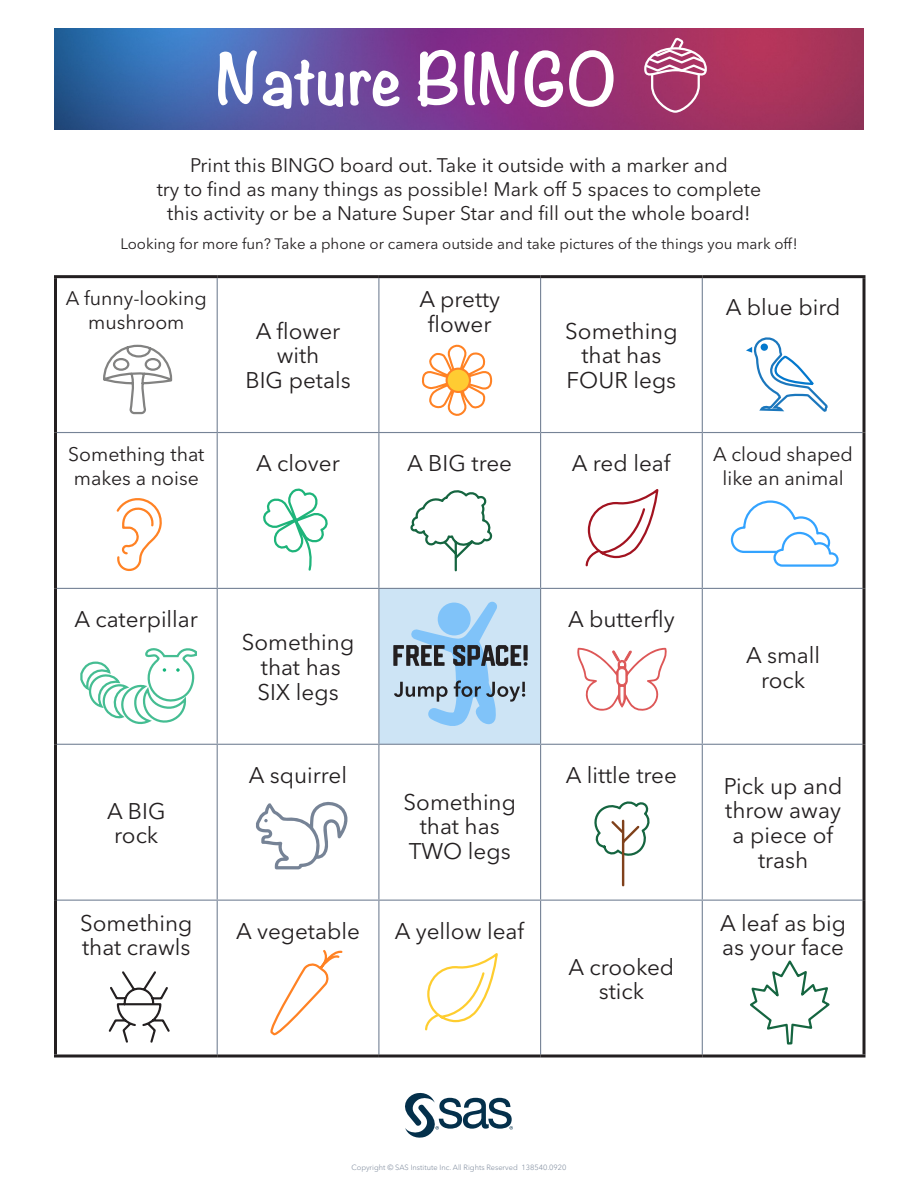
<style>
.page{position:relative;width:918px;height:1188px;background:#fff}
.page>*{position:absolute;margin:0;border:0;box-sizing:border-box;transform-origin:0 0}
.activity_header_36_4{font:700 64.5px "Noteworthy";color:#fff}
.bingo_text_15{font:22.5px/24.8px "Avenir Next W1 G";color:#231f20;text-align:center}
.directions{font:19.5px/24px "Avenir Next W1 G";color:#231f20;text-align:center}
.bingo_text_smaller{font:19.5px/24px "Avenir Next W1 G";color:#231f20;text-align:center}
.directions-2{font:15px "Avenir Next W1 G";color:#231f20}
.t1{font:300 7.5px "Avenir Next W1 G";color:#768396}
</style>
<div class="page">
<img style="left:54px;top:28px;width:810px;height:101px">
<svg style="left:405px;top:1093px;width:108px;height:45px"></svg>
<div style="left:379px;top:588px;width:162px;height:156px;background:#cde4f5"></div>
<hr style="left:217px;top:278px;width:1px;height:154px;background:#768396">
<hr style="left:378px;top:278px;width:1px;height:154px;background:#768396">
<hr style="left:540px;top:278px;width:1px;height:154px;background:#768396">
<hr style="left:702px;top:278px;width:1px;height:154px;background:#768396">
<hr style="left:57px;top:432px;width:160px;height:1px;background:#768396">
<hr style="left:217px;top:432px;width:162px;height:1px;background:#768396">
<hr style="left:217px;top:433px;width:1px;height:155px;background:#768396">
<hr style="left:379px;top:432px;width:162px;height:1px;background:#768396">
<hr style="left:378px;top:433px;width:1px;height:155px;background:#768396">
<hr style="left:541px;top:432px;width:161px;height:1px;background:#768396">
<hr style="left:540px;top:433px;width:1px;height:155px;background:#768396">
<hr style="left:702px;top:432px;width:161px;height:1px;background:#768396">
<hr style="left:702px;top:433px;width:1px;height:155px;background:#768396">
<hr style="left:57px;top:588px;width:160px;height:1px;background:#768396">
<hr style="left:217px;top:588px;width:162px;height:1px;background:#768396">
<hr style="left:217px;top:589px;width:1px;height:155px;background:#768396">
<hr style="left:379px;top:588px;width:162px;height:1px;background:#768396">
<hr style="left:378px;top:589px;width:1px;height:155px;background:#768396">
<hr style="left:541px;top:588px;width:161px;height:1px;background:#768396">
<hr style="left:540px;top:589px;width:1px;height:155px;background:#768396">
<hr style="left:702px;top:588px;width:161px;height:1px;background:#768396">
<hr style="left:702px;top:589px;width:1px;height:155px;background:#768396">
<hr style="left:57px;top:744px;width:160px;height:1px;background:#768396">
<hr style="left:217px;top:744px;width:162px;height:1px;background:#768396">
<hr style="left:217px;top:745px;width:1px;height:155px;background:#768396">
<hr style="left:379px;top:744px;width:162px;height:1px;background:#768396">
<hr style="left:378px;top:745px;width:1px;height:155px;background:#768396">
<hr style="left:541px;top:744px;width:161px;height:1px;background:#768396">
<hr style="left:540px;top:745px;width:1px;height:155px;background:#768396">
<hr style="left:702px;top:744px;width:161px;height:1px;background:#768396">
<hr style="left:702px;top:745px;width:1px;height:155px;background:#768396">
<hr style="left:57px;top:900px;width:160px;height:1px;background:#768396">
<hr style="left:217px;top:900px;width:162px;height:1px;background:#768396">
<hr style="left:217px;top:901px;width:1px;height:153px;background:#768396">
<hr style="left:379px;top:900px;width:162px;height:1px;background:#768396">
<hr style="left:378px;top:901px;width:1px;height:153px;background:#768396">
<hr style="left:541px;top:900px;width:161px;height:1px;background:#768396">
<hr style="left:540px;top:901px;width:1px;height:153px;background:#768396">
<hr style="left:702px;top:900px;width:161px;height:1px;background:#768396">
<hr style="left:702px;top:901px;width:1px;height:153px;background:#768396">
<hr style="left:54px;top:275px;width:163px;height:3px;background:#231f20">
<hr style="left:54px;top:278px;width:3px;height:155px;background:#231f20">
<hr style="left:217px;top:275px;width:162px;height:3px;background:#231f20">
<hr style="left:379px;top:275px;width:162px;height:3px;background:#231f20">
<hr style="left:541px;top:275px;width:161px;height:3px;background:#231f20">
<hr style="left:702px;top:275px;width:164px;height:3px;background:#231f20">
<svg style="left:862px;top:278px;width:4px;height:155px"></svg>
<hr style="left:54px;top:433px;width:3px;height:155px;background:#231f20">
<svg style="left:862px;top:433px;width:4px;height:155px"></svg>
<hr style="left:54px;top:588px;width:3px;height:156px;background:#231f20">
<svg style="left:862px;top:588px;width:4px;height:156px"></svg>
<hr style="left:54px;top:744px;width:3px;height:156px;background:#231f20">
<svg style="left:862px;top:744px;width:4px;height:156px"></svg>
<hr style="left:54px;top:900px;width:3px;height:154px;background:#231f20">
<svg style="left:862px;top:900px;width:4px;height:154px"></svg>
<svg style="left:54px;top:1054px;width:163px;height:4px"></svg>
<svg style="left:217px;top:1054px;width:162px;height:4px"></svg>
<svg style="left:379px;top:1054px;width:162px;height:4px"></svg>
<svg style="left:541px;top:1054px;width:161px;height:4px"></svg>
<svg style="left:702px;top:1054px;width:164px;height:4px"></svg>
<svg style="left:594px;top:801px;width:56px;height:86px"></svg>
<svg style="left:410px;top:490px;width:83px;height:82px"></svg>
<svg style="left:103px;top:344px;width:70px;height:71px"></svg>
<svg style="left:263px;top:488px;width:65px;height:83px"></svg>
<svg style="left:585px;top:490px;width:74px;height:77px"></svg>
<svg style="left:425px;top:954px;width:73px;height:77px"></svg>
<svg style="left:730px;top:500px;width:110px;height:88px"></svg>
<svg style="left:750px;top:960px;width:80px;height:85px"></svg>
<svg style="left:270px;top:950px;width:73px;height:86px"></svg>
<svg style="left:577px;top:647px;width:90px;height:64px"></svg>
<svg style="left:643px;top:36px;width:65px;height:78px;background:#b45781"></svg>
<svg style="left:116px;top:498px;width:46px;height:73px"></svg>
<svg style="left:746px;top:337px;width:82px;height:75px"></svg>
<div style="left:761px;top:344px;width:7px;height:7px;border:2px solid #0378cd;border-radius:50%"></div>
<svg style="left:80px;top:648px;width:117px;height:77px"></svg>
<svg style="left:256px;top:801px;width:91px;height:68px"></svg>
<svg style="left:108px;top:971px;width:62px;height:72px"></svg>
<svg style="left:421px;top:344px;width:72px;height:72px"></svg>
<div style="left:447px;top:369px;width:23px;height:23px;background:#ffcc32;border-radius:50%"></div>
<div style="left:446px;top:368px;width:25px;height:25px;border:2px solid #ff8224;border-radius:50%"></div>
<svg style="left:393px;top:602px;width:135px;height:124px"></svg>
<p class="activity_header_36_4" style="left:216px;top:22px;width:403px">Nature BINGO</p>
<p class="directions" style="left:157px;top:153px;width:606px">Print this BINGO board out. Take it outside with a marker and<br>try to find as many things as possible! Mark off 5 spaces to complete this activity or be a Nature Super Star and fill out the whole board!</p>
<p class="directions-2" style="left:120px;top:235px;width:679px">Looking for more fun? Take a phone or camera outside and take pictures of the things you mark off!</p>
<p class="bingo_text_smaller" style="left:66px;top:286px;width:142px">A funny-looking mushroom</p>
<p class="bingo_text_15" style="left:245px;top:319px;width:107px">A flower with<br>BIG petals</p>
<p class="bingo_text_15" style="left:419px;top:287px;width:82px">A pretty flower</p>
<p class="bingo_text_15" style="left:565px;top:319px;width:114px">Something that has<br>FOUR legs</p>
<p class="bingo_text_15" style="left:726px;top:295px;width:116px">A blue bird</p>
<p class="bingo_text_smaller" style="left:68px;top:442px;width:138px;text-align:left">Something that makes a noise</p>
<p class="bingo_text_15" style="left:256px;top:451px;width:85px">A clover</p>
<p class="bingo_text_15" style="left:407px;top:451px;width:106px">A BIG tree</p>
<p class="bingo_text_15" style="left:572px;top:451px;width:100px">A red leaf</p>
<p class="bingo_text_smaller" style="left:713px;top:442px;width:141px">A cloud shaped like an animal</p>
<p class="bingo_text_15" style="left:75px;top:607px;width:125px">A caterpillar</p>
<p class="bingo_text_15" style="left:107px;top:799px;width:60px">A BIG rock</p>
<p class="bingo_text_15" style="left:242px;top:630px;width:114px">Something that has<br>SIX legs</p>
<p class="bingo_text_15" style="left:249px;top:763px;width:100px">A squirrel</p>
<p class="bingo_text_15" style="left:404px;top:790px;width:114px">Something that has<br>TWO legs</p>
<p class="bingo_text_15" style="left:80px;top:910px;width:114px;text-align:left">Something that crawls</p>
<p class="bingo_text_15" style="left:236px;top:919px;width:125px">A vegetable</p>
<p class="bingo_text_15" style="left:395px;top:919px;width:131px">A yellow leaf</p>
<p class="bingo_text_15" style="left:568px;top:607px;width:108px">A butterfly</p>
<p class="bingo_text_15" style="left:566px;top:763px;width:112px">A little tree</p>
<p class="bingo_text_15" style="left:569px;top:954px;width:107px">A crooked stick</p>
<p class="bingo_text_15" style="left:746px;top:643px;width:76px">A small rock</p>
<p class="bingo_text_15" style="left:724px;top:773px;width:120px">Pick up and throw away a piece of trash</p>
<p class="bingo_text_15" style="left:720px;top:910px;width:127px;text-align:left">A leaf as big as your face</p>
<p class="t1" style="left:351px;top:1163px;width:217px">Copyright © SAS Institute Inc. All Rights Reserved 138540.0920</p>
</div>
